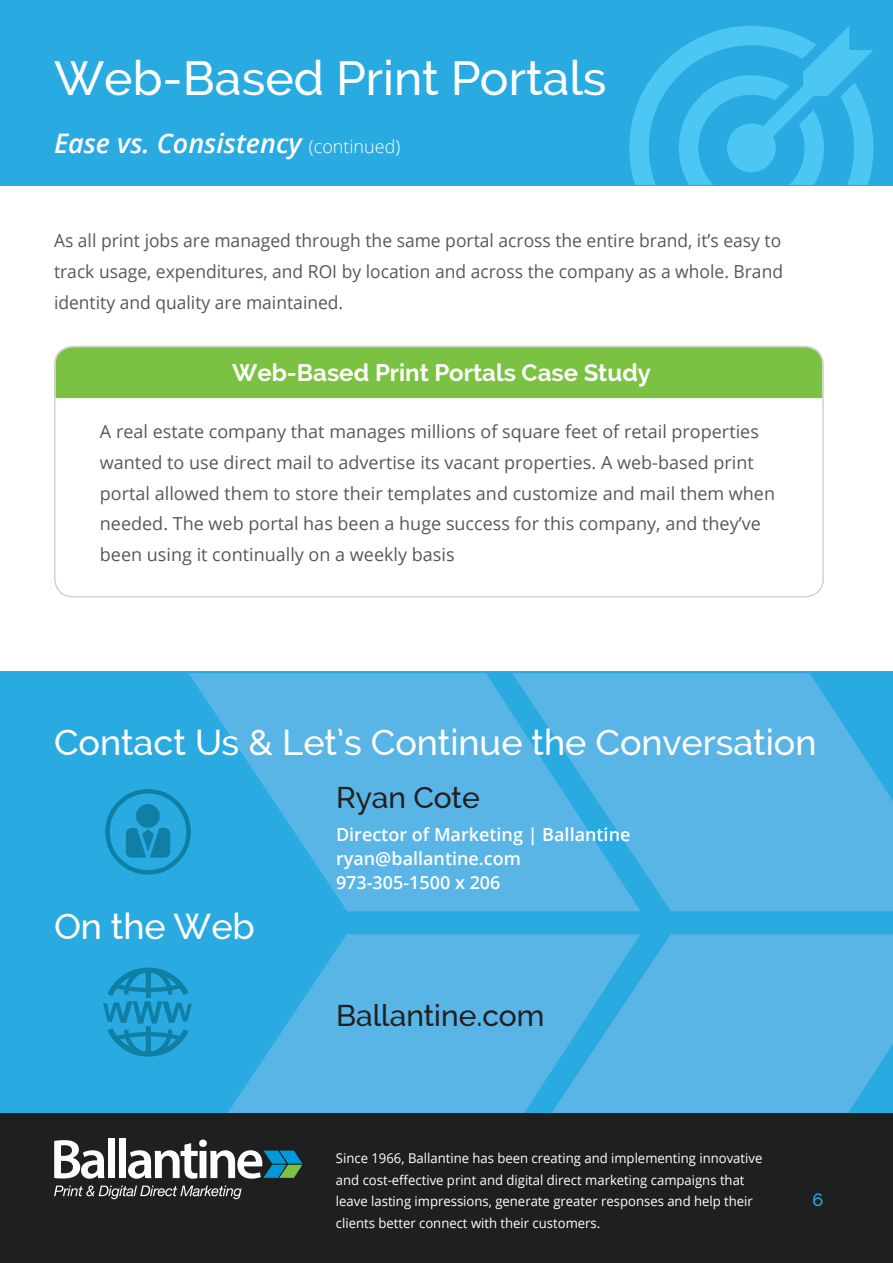
<style>
.page{position:relative;width:893px;height:1263px;background:#fff}
.page>*{position:absolute;margin:0;border:0;box-sizing:border-box;transform-origin:0 0}
.t1{font:500 48px "Raleway";color:#fff}
.t2{font:500 36px "Raleway";color:#fff}
.t3{font:500 30px "Raleway";color:#231f20}
.t4{font:italic 600 27px "Open Sans";color:#fff}
.t5{font:700 24px "Raleway";color:#fff}
.t6{font:18px/30.6px "Open Sans";color:#57585a;text-align:justify}
.t7{font:600 18px "Open Sans";color:#fff}
.t8{font:500 18px "Raleway";color:#29abe2}
.t9{font:13.5px/21.6px "Open Sans";color:#fff}
.s1{font-weight:300;font-style:normal;font-size:18px}
</style>
<div class="page">
<svg style="left:52px;top:345px;width:603px;height:327px"></svg>
<div style="left:0;top:672px;width:893px;height:442px;background:#29abe2"></div>
<svg style="left:188px;top:673px;width:324px;height:238px;fill:#58b5e6"></svg>
<svg style="left:512px;top:673px;width:381px;height:238px;background:#51b3e5"></svg>
<svg style="left:184px;top:934px;width:324px;height:180px;fill:#58b5e6"></svg>
<svg style="left:508px;top:934px;width:385px;height:180px;background:#53b3e4"></svg>
<svg style="left:105px;top:789px;width:86px;height:85px"></svg>
<svg style="left:103px;top:967px;width:89px;height:89px"></svg>
<div style="left:0;top:1114px;width:893px;height:149px;background:#1e201f"></div>
<div style="left:108px;top:1138px;width:7px;height:40px;background:#fbfdfe"></div>
<div style="left:119px;top:1138px;width:7px;height:40px;background:#fbfdfe"></div>
<svg style="left:54px;top:1139px;width:248px;height:61px"></svg>
<div style="left:0;top:0;width:893px;height:186px;background:#29abe2"></div>
<div style="left:55px;top:346px;width:766px;height:52px;background:#7bc142"></div>
<div style="left:54px;top:346px;width:770px;height:251px;border:2px solid #d1d2d4;border-radius:18px"></div>
<svg style="left:629px;top:26px;width:244px;height:158px"></svg>
<p class="t1" style="left:54px;top:50px;width:554px">Web-Based Print Portals</p>
<p class="t4" style="left:54px;top:124px;width:348px">Ease vs. Consistency <span class="s1">(continued)</span></p>
<p class="t6" style="left:54px;top:225px;width:731px">As all print jobs are managed through the same portal across the entire brand, it’s easy to track usage, expenditures, and ROI by location and across the company as a whole. Brand identity and quality are maintained.</p>
<p class="t5" style="left:232px;top:359px;width:420px">Web-Based Print Portals Case Study</p>
<p class="t6" style="left:100px;top:416px;width:677px;text-align:left">A real estate company that manages millions of square feet of retail properties wanted to use direct mail to advertise its vacant properties. A web-based print portal allowed them to store their templates and customize and mail them when needed. The web portal has been a huge success for this company, and they’ve been using it continually on a weekly basis</p>
<p class="t2" style="left:54px;top:722px;width:764px">Contact Us &amp; Let’s Continue the Conversation</p>
<p class="t2" style="left:54px;top:905px;width:202px">On the Web</p>
<p class="t3" style="left:336px;top:780px;width:145px">Ryan Cote</p>
<p class="t7" style="left:336px;top:822px;width:296px">Director of Marketing | Ballantine</p>
<p class="t7" style="left:336px;top:846px;width:186px">ryan@ballantine.com</p>
<p class="t7" style="left:336px;top:870px;width:166px">973-305-1500 x 206</p>
<p class="t3" style="left:336px;top:998px;width:210px">Ballantine.com</p>
<p class="t9" style="left:336px;top:1147px;width:428px">Since 1966, Ballantine has been creating and implementing innovative and cost-effective print and digital direct marketing campaigns that leave lasting impressions, generate greater responses and help their clients better connect with their customers.</p>
<p class="t8" style="left:812px;top:1189px;width:12px">6</p>
</div>
